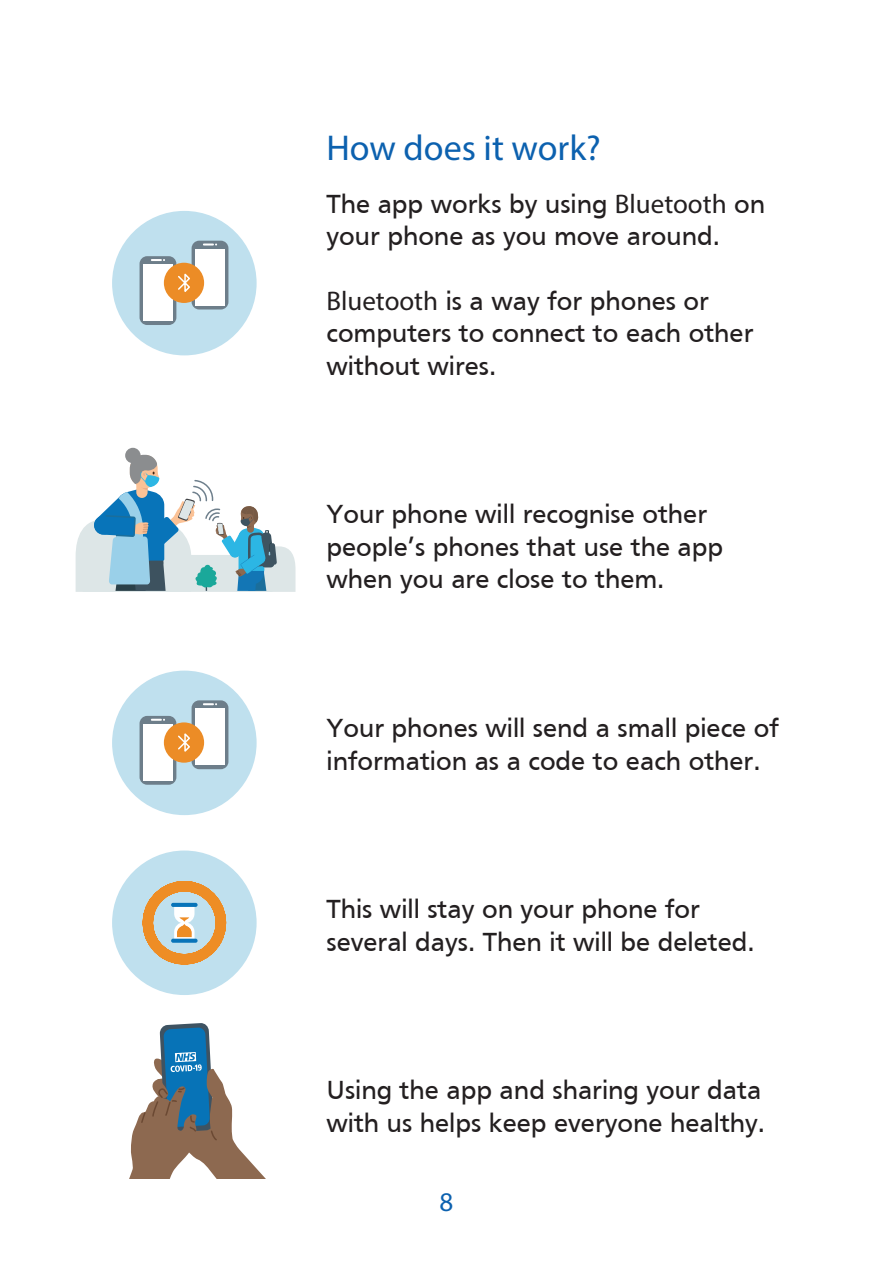
<style>
.page{position:relative;width:893px;height:1263px;background:#fff}
.page>*{position:absolute;margin:0;border:0;box-sizing:border-box;transform-origin:0 0}
.t1{font:36px "Myriad Pro";color:#0c61af}
.t2{font:27px/32.4px "Frutiger";color:#231f20}
.t3{font:27px "Myriad Pro";color:#0c61af}
.s1{font-family:"Myriad Pro"}
</style>
<div class="page">
<div style="left:112px;top:211px;width:145px;height:144px;background:#bfe0ee;border-radius:50%"></div>
<div style="left:192px;top:241px;width:36px;height:68px;background:#6d7e8a;border-radius:8px"></div>
<svg style="left:203px;top:243px;width:14px;height:3px"></svg>
<div style="left:195px;top:249px;width:30px;height:56px;background:#fff"></div>
<div style="left:140px;top:256px;width:36px;height:69px;background:#6d7e8a;border-radius:8px"></div>
<svg style="left:151px;top:259px;width:14px;height:2px"></svg>
<div style="left:143px;top:264px;width:30px;height:57px;background:#fff"></div>
<div style="left:164px;top:263px;width:40px;height:40px;background:#ec8c26;border-radius:50%"></div>
<svg style="left:178px;top:273px;width:12px;height:19px"></svg>
<div style="left:112px;top:671px;width:145px;height:144px;background:#bfe0ee;border-radius:50%"></div>
<div style="left:192px;top:700px;width:36px;height:69px;background:#6d7e8a;border-radius:8px"></div>
<svg style="left:203px;top:703px;width:14px;height:2px"></svg>
<div style="left:195px;top:708px;width:30px;height:57px;background:#fff"></div>
<div style="left:140px;top:716px;width:36px;height:69px;background:#6d7e8a;border-radius:8px"></div>
<svg style="left:151px;top:719px;width:14px;height:2px"></svg>
<div style="left:143px;top:724px;width:30px;height:57px;background:#fff"></div>
<div style="left:164px;top:722px;width:40px;height:41px;background:#ec8c26;border-radius:50%"></div>
<svg style="left:178px;top:733px;width:12px;height:19px"></svg>
<div style="left:112px;top:850px;width:145px;height:145px;background:#bfe0ee;border-radius:50%"></div>
<svg style="left:142px;top:881px;width:85px;height:84px"></svg>
<div style="left:125px;top:448px;width:16px;height:15px;background:#8b8d8f;border-radius:50%"></div>
<svg style="left:76px;top:455px;width:220px;height:137px"></svg>
<svg style="left:129px;top:1023px;width:137px;height:156px"></svg>
<p class="t1" style="left:326px;top:125px;width:276px">How does it work?</p>
<p class="t2" style="left:326px;top:187px;width:440px">The app works by using <span class="s1">Bluetooth</span> on your phone as you move around.</p>
<p class="t2" style="left:326px;top:284px;width:428px"><span class="s1">Bluetooth</span> is a way for phones or computers to connect to each other without wires.</p>
<p class="t2" style="left:326px;top:498px;width:398px">Your phone will recognise other people’s phones that use the app when you are close to them.</p>
<p class="t2" style="left:326px;top:712px;width:454px">Your phones will send a small piece of information as a code to each other.</p>
<p class="t2" style="left:326px;top:893px;width:430px">This will stay on your phone for several days. Then it will be deleted.</p>
<p class="t2" style="left:326px;top:1074px;width:440px">Using the app and sharing your data with us helps keep everyone healthy.</p>
<p class="t3" style="left:440px;top:1185px;width:15px">8</p>
</div>
